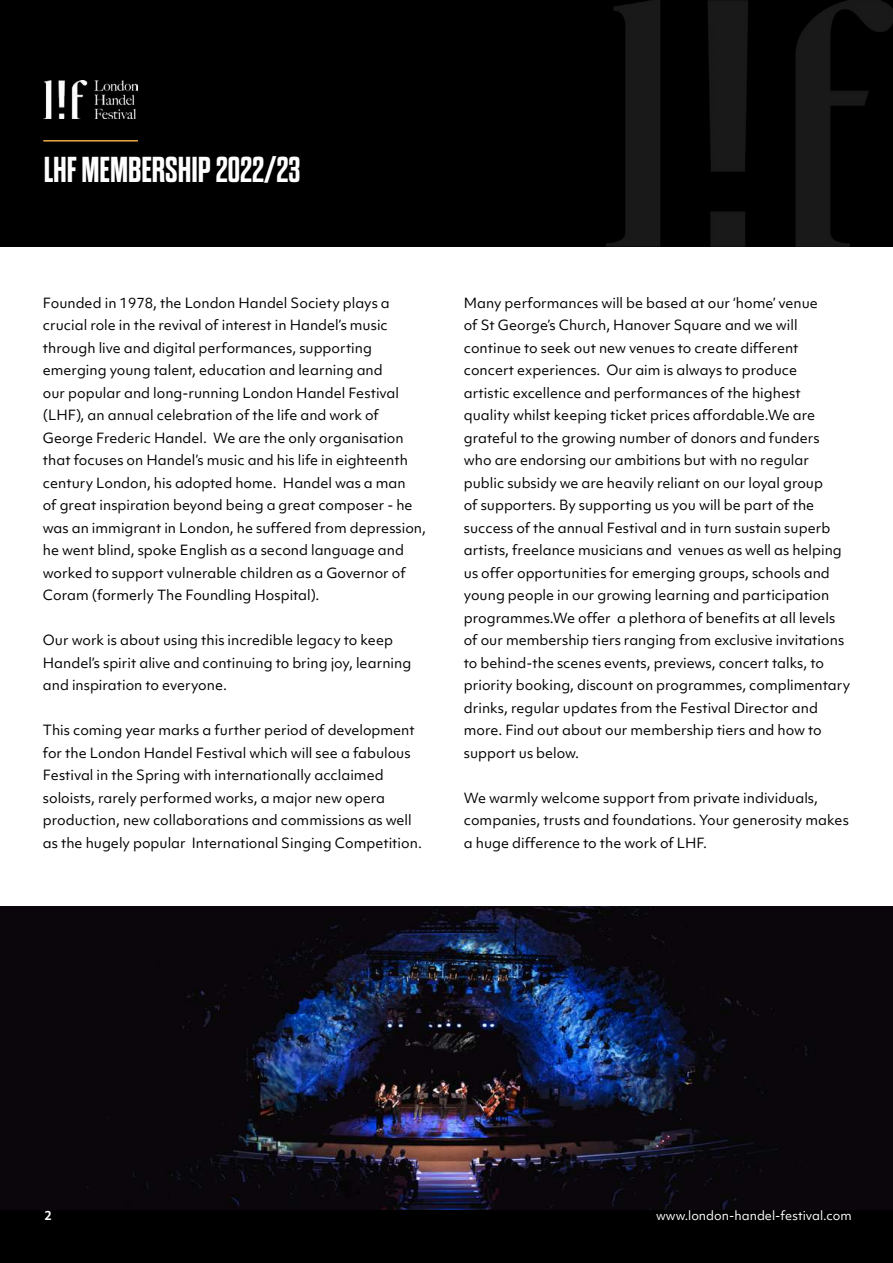
<style>
.page{position:relative;width:893px;height:1263px;background:#fff}
.page>*{position:absolute;margin:0;border:0;box-sizing:border-box;transform-origin:0 0}
.t1{font:700 36px "Dharma Gothic E";color:#fff}
.t2{font:13.5px/22.5px "Objektiv Mk 1";color:#000}
.t3{font:12px "Objektiv Mk 1";color:#fff}
.t4{font:700 12px "Objektiv Mk 1";color:#fff}
</style>
<div class="page">
<div style="left:0;top:0;width:893px;height:247px;background:#000"></div>
<img style="left:606px;top:0;width:287px;height:247px">
<img style="left:43px;top:81px;width:95px;height:38px">
<hr style="left:43px;top:140px;width:95px;height:2px;background:#f0ac47">
<div style="left:0;top:1169px;width:893px;height:94px;background:#000"></div>
<img style="left:0;top:906px;width:893px;height:303px">
<h1 class="t1" style="left:44px;top:151px;width:258px">LHF MEMBERSHIP 2022/23</h1>
<p class="t2" style="left:43px;top:291px;width:385px">Founded in 1978, the London Handel Society plays a crucial role in the revival of interest in Handel’s music through live and digital performances, supporting emerging young talent, education and learning and<br>our popular and long-running London Handel Festival (LHF), an annual celebration of the life and work of George Frederic Handel. We are the only organisation that focuses on Handel’s music and his life in eighteenth century London, his adopted home. Handel was a man<br>of great inspiration beyond being a great composer - he was an immigrant in London, he suffered from depression, he went blind, spoke English as a second language and worked to support vulnerable children as a Governor of Coram (formerly The Foundling Hospital).</p>
<p class="t2" style="left:43px;top:629px;width:370px">Our work is about using this incredible legacy to keep<br>Handel’s spirit alive and continuing to bring joy, learning and inspiration to everyone.</p>
<p class="t2" style="left:43px;top:719px;width:380px">This coming year marks a further period of development for the London Handel Festival which will see a fabulous Festival in the Spring with internationally acclaimed soloists, rarely performed works, a major new opera production, new collaborations and commissions as well as the hugely popular International Singing Competition.</p>
<p class="t2" style="left:464px;top:291px;width:388px">Many performances will be based at our ‘home’ venue<br>of St George’s Church, Hanover Square and we will continue to seek out new venues to create different concert experiences. Our aim is always to produce<br>artistic excellence and performances of the highest quality whilst keeping ticket prices affordable.We are grateful to the growing number of donors and funders who are endorsing our ambitions but with no regular public subsidy we are heavily reliant on our loyal group<br>of supporters. By supporting us you will be part of the success of the annual Festival and in turn sustain superb artists, freelance musicians and venues as well as helping us offer opportunities for emerging groups, schools and young people in our growing learning and participation programmes.We offer a plethora of benefits at all levels of our membership tiers ranging from exclusive invitations to behind-the scenes events, previews, concert talks, to priority booking, discount on programmes, complimentary drinks, regular updates from the Festival Director and more. Find out about our membership tiers and how to support us below.</p>
<p class="t2" style="left:464px;top:786px;width:386px">We warmly welcome support from private individuals, companies, trusts and foundations. Your generosity makes a huge difference to the work of LHF.</p>
<p class="t4" style="left:44px;top:1207px;width:9px">2</p>
<p class="t3" style="left:656px;top:1207px;width:197px">www.london-handel-festival.com</p>
</div>
